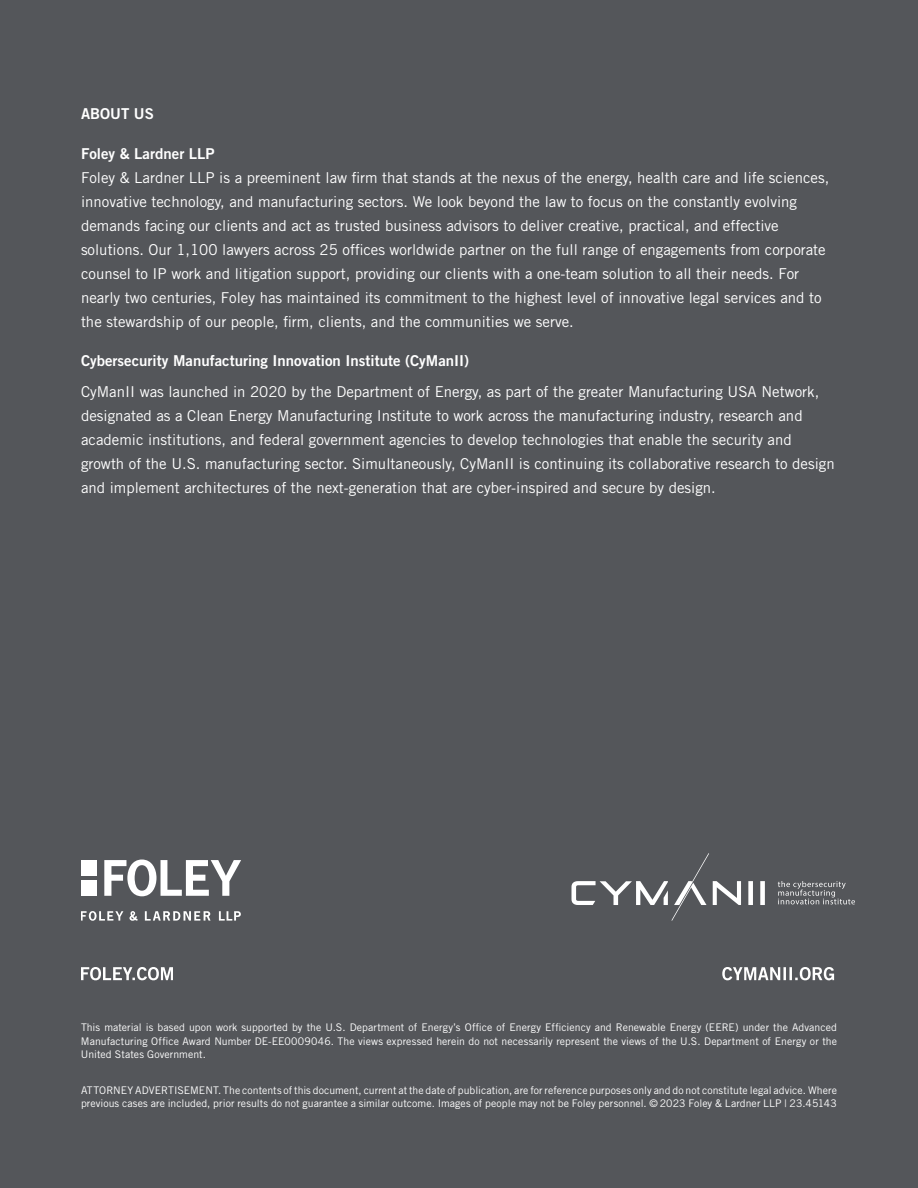
<style>
.page{position:relative;width:918px;height:1188px;background:#54565a}
.page>*{position:absolute;margin:0;border:0;box-sizing:border-box;transform-origin:0 0}
.t1{font:15px/24px "Trade Gothic LT Std";color:#fff}
.t2{font:15px "Trade Gothic LT Std Bd 2";color:#fff}
.t3{font:10.5px/13.5px "Trade Gothic LT Std";letter-spacing:.005em;color:#fff}
</style>
<div class="page">
<div style="left:81px;top:880px;width:15px;height:16px;background:#fff"></div>
<div style="left:81px;top:860px;width:15px;height:16px;background:#fff"></div>
<svg style="left:81px;top:911px;width:42px;height:10px"></svg>
<svg style="left:129px;top:911px;width:9px;height:10px"></svg>
<svg style="left:145px;top:911px;width:66px;height:10px"></svg>
<svg style="left:219px;top:911px;width:22px;height:10px"></svg>
<svg style="left:104px;top:860px;width:137px;height:36px"></svg>
<svg style="left:748px;top:881px;width:5px;height:24px"></svg>
<svg style="left:760px;top:881px;width:5px;height:24px"></svg>
<svg style="left:572px;top:853px;width:169px;height:68px"></svg>
<svg style="left:778px;top:881px;width:77px;height:23px"></svg>
<svg style="left:81px;top:967px;width:92px;height:13px"></svg>
<svg style="left:722px;top:967px;width:112px;height:13px"></svg>
<p class="t2" style="left:81px;top:108px;width:74px">ABOUT US</p>
<p class="t2" style="left:81px;top:148px;width:135px">Foley &amp; Lardner LLP</p>
<p class="t1" style="left:81px;top:166px;width:750px">Foley &amp; Lardner LLP is a preeminent law firm that stands at the nexus of the energy, health care and life sciences, innovative technology, and manufacturing sectors. We look beyond the law to focus on the constantly evolving demands facing our clients and act as trusted business advisors to deliver creative, practical, and effective solutions. Our 1,100 lawyers across 25 offices worldwide partner on the full range of engagements from corporate counsel to IP work and litigation support, providing our clients with a one-team solution to all their needs. For nearly two centuries, Foley has maintained its commitment to the highest level of innovative legal services and to the stewardship of our people, firm, clients, and the communities we serve.</p>
<p class="t2" style="left:81px;top:355px;width:390px">Cybersecurity Manufacturing Innovation Institute (CyManII)</p>
<p class="t1" style="left:81px;top:381px;width:755px">CyManII was launched in 2020 by the Department of Energy, as part of the greater Manufacturing USA Network, designated as a Clean Energy Manufacturing Institute to work across the manufacturing industry, research and academic institutions, and federal government agencies to develop technologies that enable the security and growth of the U.S. manufacturing sector. Simultaneously, CyManII is continuing its collaborative research to design and implement architectures of the next-generation that are cyber-inspired and secure by design.</p>
<p class="t3" style="left:81px;top:1021px;width:758px;text-align:justify">This material is based upon work supported by the U.S. Department of Energy’s Office of Energy Efficiency and Renewable Energy (EERE) under the Advanced Manufacturing Office Award Number DE-EE0009046. The views expressed herein do not necessarily represent the views of the U.S. Department of Energy or the United States Government.</p>
<p class="t3" style="left:81px;top:1084px;width:757px">ATTORNEY ADVERTISEMENT. The contents of this document, current at the date of publication, are for reference purposes only and do not constitute legal advice. Where previous cases are included, prior results do not guarantee a similar outcome. Images of people may not be Foley personnel. © 2023 Foley &amp; Lardner LLP | 23.45143</p>
</div>
